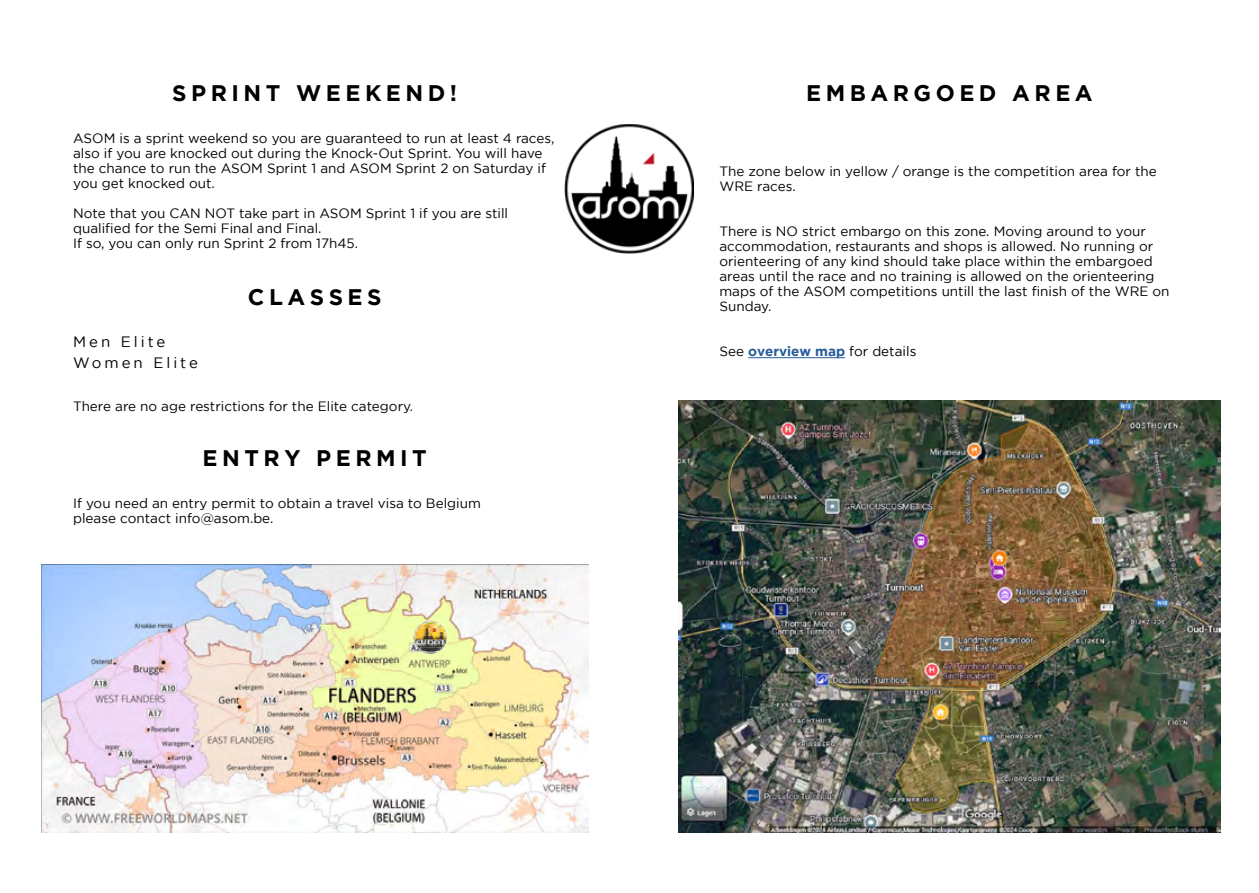
<style>
.page{position:relative;width:1259px;height:893px;background:#fff}
.page>*{position:absolute;margin:0;border:0;box-sizing:border-box;transform-origin:0 0}
.t1{font:700 22.5px "Gotham";letter-spacing:.2em;color:#000}
.t2{font:15px/21.3px "Gotham";letter-spacing:.2em;color:#000}
.t3{font:13.5px/15px "Gotham";color:#000}
.s1{font-weight:700;color:#275b9b}
</style>
<div class="page">
<img style="left:564px;top:124px;width:130px;height:130px">
<hr style="left:748px;top:357px;width:97px;height:1px;background:#275b9b">
<img style="left:41px;top:564px;width:547px;height:268px">
<img style="left:420px;top:621px;width:21px;height:3px">
<img style="left:416px;top:624px;width:28px;height:4px">
<img style="left:414px;top:628px;width:33px;height:19px">
<img style="left:417px;top:647px;width:27px;height:4px">
<img style="left:421px;top:651px;width:19px;height:3px">
<img style="left:678px;top:401px;width:542px;height:431px">
<h1 class="t1" style="left:172px;top:80px;width:286px">SPRINT WEEKEND!</h1>
<p class="t3" style="left:73px;top:130px;width:483px">ASOM is a sprint weekend so you are guaranteed to run at least 4 races, also if you are knocked out during the Knock-Out Sprint. You will have the chance to run the ASOM Sprint 1 and ASOM Sprint 2 on Saturday if you get knocked out.</p>
<p class="t3" style="left:73px;top:205px;width:436px">Note that you CAN NOT take part in ASOM Sprint 1 if you are still qualified for the Semi Final and Final.<br>If so, you can only run Sprint 2 from 17h45.</p>
<h1 class="t1" style="left:248px;top:284px;width:135px">CLASSES</h1>
<p class="t2" style="left:73px;top:331px;width:126px">Men Elite<br>Women Elite</p>
<p class="t3" style="left:73px;top:399px;width:342px">There are no age restrictions for the Elite category.</p>
<h1 class="t1" style="left:203px;top:445px;width:226px">ENTRY PERMIT</h1>
<p class="t3" style="left:73px;top:495px;width:409px">If you need an entry permit to obtain a travel visa to Belgium please contact info@asom.be.</p>
<h1 class="t1" style="left:806px;top:80px;width:288px">EMBARGOED AREA</h1>
<p class="t3" style="left:719px;top:163px;width:439px">The zone below in yellow / orange is the competition area for the<br>WRE races.</p>
<p class="t3" style="left:719px;top:223px;width:452px">There is NO strict embargo on this zone. Moving around to your accommodation, restaurants and shops is allowed. No running or orienteering of any kind should take place within the embargoed areas until the race and no training is allowed on the orienteering maps of the ASOM competitions untill the last finish of the WRE on Sunday.</p>
<p class="t3" style="left:719px;top:343px;width:198px">See <span class="s1">overview map</span> for details</p>
</div>
